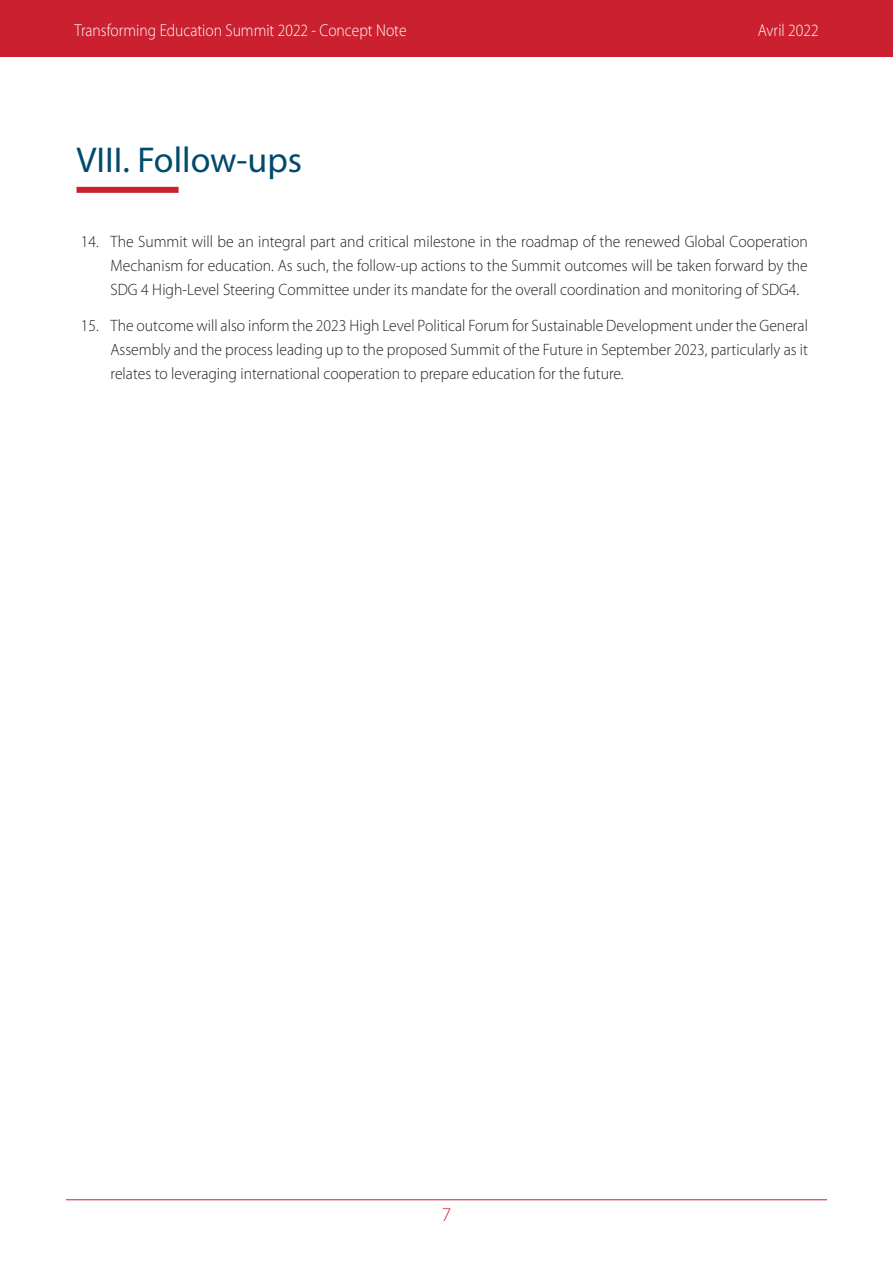
<style>
.page{position:relative;width:893px;height:1263px;background:#fff}
.page>*{position:absolute;margin:0;border:0;box-sizing:border-box;transform-origin:0 0}
.TT1{font:36px "Myriad Pro";color:#004b6c}
.t1{font:300 19.5px "Myriad Pro";color:#cf2535}
.t2{font:300 17.25px "Myriad Pro";color:#fff;scale:.9 1}
.t3{font:300 16.5px/24px "Myriad Pro";color:#231f20;text-align:justify;scale:.95 1}
</style>
<div class="page">
<hr style="left:66px;top:1199px;width:761px;height:1px;background:#cb202f">
<div style="left:77px;top:187px;width:102px;height:6px;background:#cb202f"></div>
<div style="left:0;top:0;width:893px;height:57px;background:#cb202f"></div>
<p class="t2" style="left:74px;top:21px;width:371px">Transforming Education Summit 2022 - Concept Note</p>
<p class="t2" style="left:758px;top:21px;width:69px">Avril 2022</p>
<p class="TT1" style="left:77px;top:137px;width:227px">VIII. Follow-ups</p>
<p class="t3" style="left:111px;top:229px;width:736px;text-indent:-30px">14. The Summit will be an integral part and critical milestone in the roadmap of the renewed Global Cooperation Mechanism for education. As such, the follow-up actions to the Summit outcomes will be taken forward by the SDG 4 High-Level Steering Committee under its mandate for the overall coordination and monitoring of SDG4.</p>
<p class="t3" style="left:111px;top:313px;width:736px;text-indent:-30px">15. The outcome will also inform the 2023 High Level Political Forum for Sustainable Development under the General Assembly and the process leading up to the proposed Summit of the Future in September 2023, particularly as it relates to leveraging international cooperation to prepare education for the future.</p>
<p class="t1" style="left:442px;top:1204px;width:11px">7</p>
</div>
